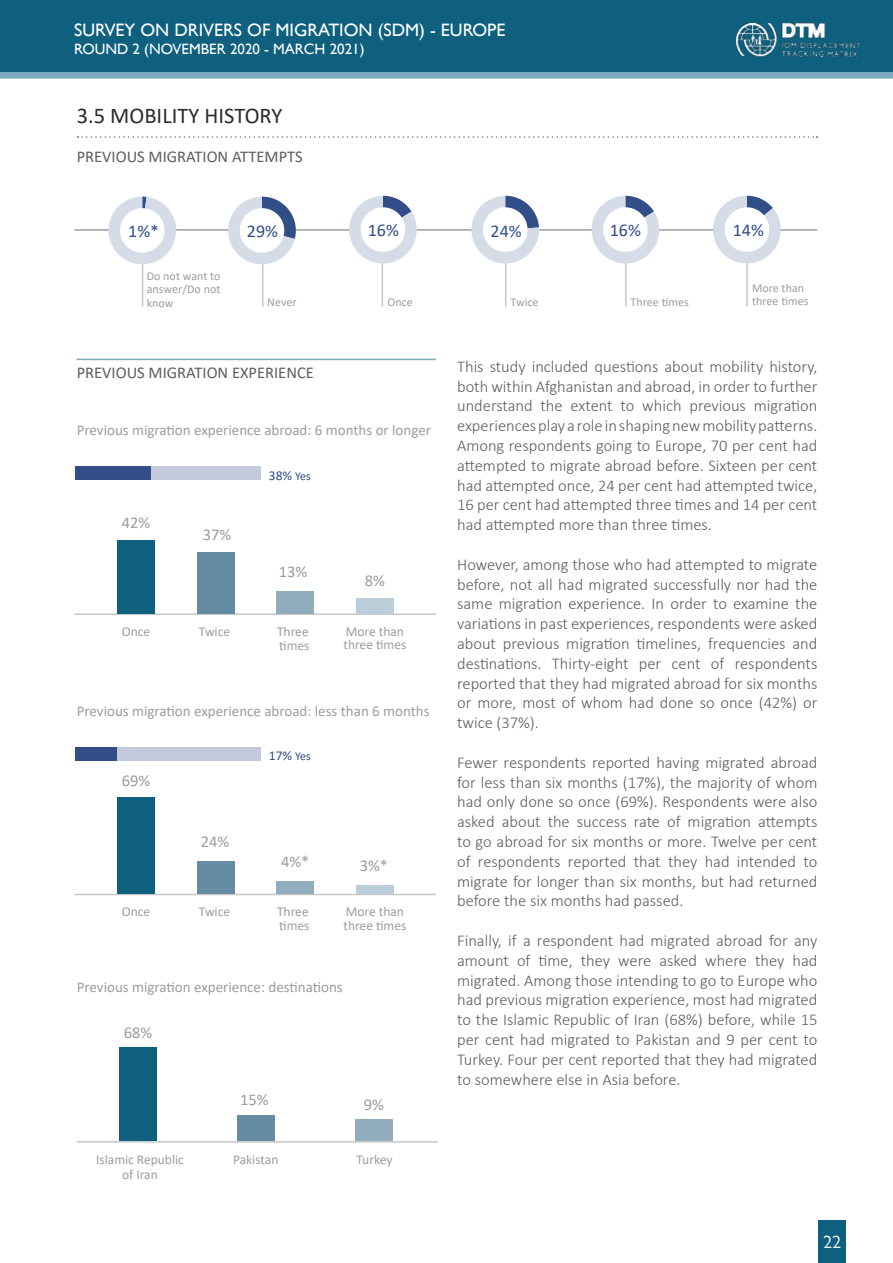
<style>
.page{position:relative;width:893px;height:1263px;background:#fff}
.page>*{position:absolute;margin:0;border:0;box-sizing:border-box;transform-origin:0 0}
.t1{font:94.95px "Chartwell Pies";color:#324e89}
.t2{font:22.5px "Calibri";color:#2e292a}
.t3{font:18px "Gill Sans";color:#fff}
.t4{font:18px "Calibri";color:#324e89}
.t5{font:18px "Gill Sans Nova";color:#fff}
.t6{font:300 16.5px/19.8px "Calibri";color:#5d5d60;text-align:justify}
.t7{font:16.5px "Calibri";color:#5d5d60}
.t8{font:16.5px "Calibri";color:#9c9d9f}
.t9{font:15px "Calibri";color:#9c9d9f}
.t10{font:15px "Gill Sans";color:#fff}
.t11{font:13.5px/13.5px "Calibri";color:#9c9d9f}
.t12{font:13.5px "Calibri";color:#324e89}
.t13{font:12px/13.5px "Calibri";letter-spacing:.005em;color:#9c9d9f;text-align:justify}
.s1{color:#d6dce7}
.s2{color:#fff}
.s3{font-size:12px}
</style>
<div class="page">
<div style="left:0;top:0;width:893px;height:72px;background:#0f607f"></div>
<div style="left:0;top:72px;width:893px;height:6px;background:#7ba9be"></div>
<div style="left:818px;top:1220px;width:28px;height:43px;background:#0f607f"></div>
<img style="left:735px;top:22px;width:126px;height:36px">
<svg style="left:77px;top:136px;width:741px;height:2px"></svg>
<div style="left:0;top:73px;width:893px;height:6px;background:#7ba9be"></div>
<hr style="left:77px;top:359px;width:359px;height:1px;background:#7ba9be">
<hr style="left:75px;top:229px;width:742px;height:2px;background:#9c9d9f">
<hr style="left:142px;top:260px;width:1px;height:47px;background:#c7c6c7">
<hr style="left:262px;top:259px;width:1px;height:48px;background:#c7c6c7">
<hr style="left:382px;top:259px;width:1px;height:48px;background:#c7c6c7">
<hr style="left:505px;top:260px;width:1px;height:47px;background:#c7c6c7">
<hr style="left:625px;top:260px;width:2px;height:47px;background:#c7c6c7">
<hr style="left:746px;top:259px;width:2px;height:48px;background:#c7c6c7">
<hr style="left:75px;top:613px;width:361px;height:2px;background:#c7c6c7">
<div style="left:117px;top:540px;width:38px;height:73px;background:#0f607f"></div>
<div style="left:76px;top:467px;width:185px;height:13px;background:#c2cadc"></div>
<div style="left:76px;top:467px;width:75px;height:13px;background:#324e89"></div>
<div style="left:197px;top:552px;width:37px;height:61px;background:#648da5"></div>
<div style="left:277px;top:591px;width:37px;height:22px;background:#90acbd"></div>
<div style="left:356px;top:598px;width:37px;height:15px;background:#bacdd8"></div>
<hr style="left:75px;top:894px;width:361px;height:1px;background:#c7c6c7">
<div style="left:76px;top:748px;width:185px;height:13px;background:#c2cadc"></div>
<div style="left:76px;top:748px;width:41px;height:13px;background:#324e89"></div>
<div style="left:117px;top:797px;width:38px;height:97px;background:#0f607f"></div>
<div style="left:197px;top:861px;width:37px;height:33px;background:#648da5"></div>
<div style="left:277px;top:881px;width:37px;height:13px;background:#90acbd"></div>
<div style="left:356px;top:885px;width:37px;height:9px;background:#bacdd8"></div>
<hr style="left:77px;top:1141px;width:361px;height:1px;background:#c7c6c7">
<div style="left:120px;top:1047px;width:37px;height:94px;background:#0f607f"></div>
<div style="left:237px;top:1115px;width:38px;height:26px;background:#648da5"></div>
<div style="left:355px;top:1120px;width:38px;height:21px;background:#90acbd"></div>
<p class="t3" style="left:74px;top:19px;width:433px">SURVEY ON DRIVERS OF MIGRATION (SDM) - EUROPE</p>
<p class="t10" style="left:74px;top:40px;width:292px">ROUND 2 (NOVEMBER 2020 - MARCH 2021)</p>
<h2 class="t2" style="left:77px;top:100px;width:207px">3.5 MOBILITY HISTORY</h2>
<p class="t7" style="left:77px;top:145px;width:227px">PREVIOUS MIGRATION ATTEMPTS</p>
<h1 class="t1" style="left:104px;top:172px;width:151px">2+<span class="s1">98</span><span class="s2">H</span></h1>
<p class="t4" style="left:128px;top:219px;width:32px">1%*</p>
<p class="t13" style="left:147px;top:269px;width:75px">Do not want to answer/Do not know</p>
<h1 class="t1" style="left:223px;top:172px;width:151px">29+<span class="s1">71</span><span class="s2">H</span></h1>
<p class="t4" style="left:247px;top:218px;width:33px">29%</p>
<h1 class="t1" style="left:344px;top:171px;width:151px">16+<span class="s1">84</span><span class="s2">H</span></h1>
<p class="t4" style="left:368px;top:217px;width:33px">16%</p>
<h1 class="t1" style="left:467px;top:171px;width:151px">24+<span class="s1">76</span><span class="s2">H</span></h1>
<p class="t4" style="left:491px;top:218px;width:33px">24%</p>
<h1 class="t1" style="left:587px;top:171px;width:151px">16+<span class="s1">84</span><span class="s2">H</span></h1>
<p class="t4" style="left:610px;top:218px;width:33px">16%</p>
<p class="t13" style="left:267px;top:294px;width:31px">Never</p>
<p class="t13" style="left:387px;top:294px;width:27px">Once</p>
<p class="t13" style="left:511px;top:294px;width:29px">Twice</p>
<p class="t13" style="left:631px;top:294px;width:60px">Three times</p>
<h1 class="t1" style="left:708px;top:171px;width:151px">14+<span class="s1">86</span><span class="s2">H</span></h1>
<p class="t4" style="left:733px;top:218px;width:33px">14%</p>
<p class="t13" style="left:752px;top:281px;width:58px">More than three times</p>
<p class="t7" style="left:77px;top:361px;width:239px">PREVIOUS MIGRATION EXPERIENCE</p>
<p class="t9" style="left:77px;top:420px;width:356px">Previous migration experience abroad: 6 months or longer</p>
<p class="t12" style="left:269px;top:466px;width:43px">38% <span class="s3">Yes</span></p>
<p class="t8" style="left:122px;top:511px;width:30px">42%</p>
<p class="t8" style="left:203px;top:523px;width:30px">37%</p>
<p class="t8" style="left:279px;top:560px;width:30px">13%</p>
<p class="t8" style="left:365px;top:569px;width:22px">8%</p>
<p class="t11" style="left:122px;top:624px;width:30px">Once</p>
<p class="t11" style="left:199px;top:624px;width:33px">Twice</p>
<p class="t11" style="left:277px;top:624px;width:34px">Three times</p>
<p class="t11" style="left:343px;top:624px;width:64px">More than three times</p>
<p class="t9" style="left:77px;top:700px;width:354px">Previous migration experience abroad: less than 6 months</p>
<p class="t12" style="left:269px;top:747px;width:43px">17% <span class="s3">Yes</span></p>
<p class="t8" style="left:122px;top:769px;width:30px">69%</p>
<p class="t8" style="left:201px;top:830px;width:30px">24%</p>
<p class="t8" style="left:281px;top:850px;width:30px">4%*</p>
<p class="t8" style="left:360px;top:854px;width:30px">3%*</p>
<p class="t11" style="left:122px;top:905px;width:30px">Once</p>
<p class="t11" style="left:199px;top:905px;width:33px">Twice</p>
<p class="t11" style="left:277px;top:905px;width:34px">Three times</p>
<p class="t11" style="left:343px;top:904px;width:64px">More than three times</p>
<p class="t9" style="left:77px;top:976px;width:268px">Previous migration experience: destinations</p>
<p class="t8" style="left:124px;top:1021px;width:30px">68%</p>
<p class="t8" style="left:240px;top:1088px;width:30px">15%</p>
<p class="t8" style="left:364px;top:1093px;width:22px">9%</p>
<p class="t11" style="left:96px;top:1151px;width:89px;line-height:15px;text-align:center">Islamic Republic of Iran</p>
<p class="t11" style="left:233px;top:1152px;width:47px">Pakistan</p>
<p class="t11" style="left:357px;top:1152px;width:37px">Turkey</p>
<p class="t6" style="left:457px;top:356px;width:362px">This study included questions about mobility history, both within Afghanistan and abroad, in order to further understand the extent to which previous migration experiences play a role in shaping new mobility patterns.<br>Among respondents going to Europe, 70 per cent had attempted to migrate abroad before. Sixteen per cent had attempted once, 24 per cent had attempted twice, 16 per cent had attempted three times and 14 per cent had attempted more than three times.</p>
<p class="t6" style="left:457px;top:554px;width:362px">However, among those who had attempted to migrate before, not all had migrated successfully nor had the same migration experience. In order to examine the variations in past experiences, respondents were asked about previous migration timelines, frequencies and destinations. Thirty-eight per cent of respondents reported that they had migrated abroad for six months or more, most of whom had done so once (42%) or twice (37%).</p>
<p class="t6" style="left:457px;top:752px;width:362px">Fewer respondents reported having migrated abroad for less than six months (17%), the majority of whom had only done so once (69%). Respondents were also asked about the success rate of migration attempts to go abroad for six months or more. Twelve per cent of respondents reported that they had intended to migrate for longer than six months, but had returned before the six months had passed.</p>
<p class="t6" style="left:457px;top:930px;width:362px">Finally, if a respondent had migrated abroad for any amount of time, they were asked where they had migrated. Among those intending to go to Europe who had previous migration experience, most had migrated to the Islamic Republic of Iran (68%) before, while 15 per cent had migrated to Pakistan and 9 per cent to Turkey. Four per cent reported that they had migrated to somewhere else in Asia before.</p>
<p class="t5" style="left:823px;top:1231px;width:19px">22</p>
</div>
